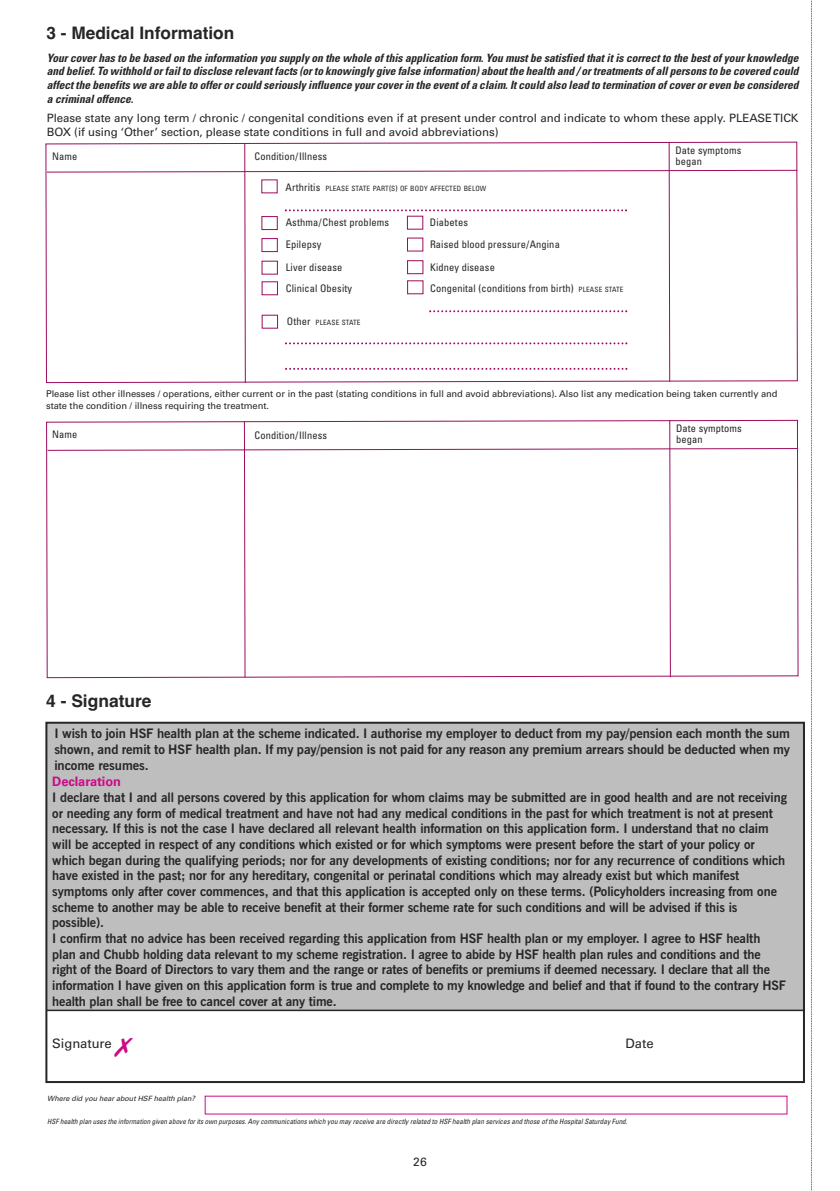
<style>
.page{position:relative;width:840px;height:1191px;background:#fff}
.page>*{position:absolute;margin:0;border:0;box-sizing:border-box;transform-origin:0 0}
.t1{font:700 17.4px "Helvetica";color:#272526}
.t2{font:700 17.2px "Helvetica";color:#272526}
.t3{font:700 13px/15.6px "News Gothic BT";letter-spacing:-.005em;color:#272526}
.t4{font:13px "Univers";letter-spacing:-.005em;color:#272526}
.t5{font:700 13px "Univers";letter-spacing:-.005em;color:#ca0b89}
.t6{font:12px "Univers";color:#272526}
.t7{font:italic 700 condensed 11.4px/13.8px "Univers";letter-spacing:-.005em;color:#272526;text-align:justify}
.t8{font:11.4px/13.8px "Univers";letter-spacing:-.005em;color:#272526}
.t9{font:condensed 10.4px/11.2px "Univers";letter-spacing:.015em;color:#272526}
.t10{font:9.4px/12px "Univers";letter-spacing:-.005em;color:#272526}
.t11{font:italic condensed 7.2px "Univers";color:#272526}
.t12{font:condensed 7.2px "Univers";letter-spacing:.02em;color:#272526}
.t13{font:italic 7.2px "Univers";color:#272526}
.s1{font-size:10.4px}
.s2{font-size:7.8px}
.s3{font-size:7.2px}
.s4{color:#ca0b89}
</style>
<div class="page">
<svg style="left:45px;top:141px;width:752px;height:242px"></svg>
<svg style="left:46px;top:169px;width:751px;height:4px"></svg>
<hr style="left:668px;top:142px;width:1px;height:240px;background:#9b0c5c">
<hr style="left:244px;top:143px;width:2px;height:240px;background:#9b0c5c">
<svg style="left:285px;top:209px;width:341px;height:2px"></svg>
<div style="left:261px;top:216px;width:16px;height:14px;border:1px solid #9b0c5c"></div>
<div style="left:261px;top:238px;width:17px;height:14px;border:1px solid #9b0c5c"></div>
<div style="left:407px;top:260px;width:16px;height:14px;border:1px solid #9b0c5c"></div>
<div style="left:407px;top:280px;width:16px;height:14px;border:1px solid #9b0c5c"></div>
<svg style="left:429px;top:310px;width:198px;height:2px"></svg>
<svg style="left:285px;top:368px;width:342px;height:2px"></svg>
<svg style="left:285px;top:342px;width:342px;height:2px"></svg>
<svg style="left:47px;top:419px;width:751px;height:259px"></svg>
<div style="left:46px;top:723px;width:758px;height:288px;background:#bebebe;border-radius:3px"></div>
<div style="left:45px;top:721px;width:759px;height:362px;border:2px solid #272526"></div>
<hr style="left:46px;top:1009px;width:758px;height:2px;background:#272526">
<h2 class="t2" style="left:46px;top:26px;width:189px">3 - Medical Information</h2>
<p class="t7" style="left:47px;top:52px;width:755px">Yourcoverhas to be based on the information you supply on the whole of this application form.You mustbe satisfied thatitis correctto the bestof yourknowledge and belief.To withhold orfailto disclose relevantfacts (orto knowingly give false information)aboutthe health and / ortreatments of allpersons to be covered could affectthe benefits we are able to offerorcould seriously influence yourcoverin the eventof a claim.Itcould also lead to termination of coveroreven be considered a criminaloffence.</p>
<p class="t8" style="left:47px;top:112px;width:752px">Please state any long term / chronic / congenital conditions even if at present under control and indicate to whom these apply. PLEASE TICK<br>BOX (if using ‘Other’ section, please state conditions in full and avoid abbreviations)</p>
<p class="t9" style="left:52px;top:151px;width:27px">Name</p>
<p class="t9" style="left:254px;top:152px;width:74px">Condition / Illness</p>
<p class="t9" style="left:675px;top:145px;width:67px">Date symptoms began</p>
<p class="t12" style="left:285px;top:186px;width:202px"><span class="s1">Arthritis</span> PLEASE STATE PART<span class="s2">(</span>S<span class="s2">)</span> OF BODY AFFECTED BELOW</p>
<p class="t9" style="left:285px;top:218px;width:105px">Asthma / Chest problems</p>
<p class="t9" style="left:429px;top:218px;width:39px">Diabetes</p>
<p class="t9" style="left:286px;top:240px;width:37px">Epilepsy</p>
<p class="t9" style="left:430px;top:240px;width:131px">Raised blood pressure /Angina</p>
<p class="t9" style="left:286px;top:262px;width:58px">Liver disease</p>
<p class="t9" style="left:430px;top:262px;width:66px">Kidney disease</p>
<p class="t9" style="left:286px;top:283px;width:68px">Clinical Obesity</p>
<p class="t9" style="left:430px;top:284px;width:195px">Congenital (conditions from birth) <span class="s3">PLEASE STATE</span></p>
<p class="t12" style="left:287px;top:320px;width:75px"><span class="s1">Other</span> PLEASE STATE</p>
<p class="t10" style="left:46px;top:389px;width:732px">Please list other illnesses / operations, either current or in the past (stating conditions in full and avoid abbreviations). Also list any medication being taken currently and state the condition / illness requiring the treatment.</p>
<p class="t9" style="left:52px;top:430px;width:27px">Name</p>
<h1 class="t1" style="left:46px;top:695px;width:107px">4 - Signature</h1>
<p class="t9" style="left:254px;top:430px;width:74px">Condition / Illness</p>
<p class="t9" style="left:675px;top:423px;width:67px">Date symptoms began</p>
<p class="t3" style="left:54px;top:727px;width:736px;text-align:justify">I wish to join HSF health plan at the scheme indicated. I authorise my employer to deduct from my pay/pension each month the sum shown, and remit to HSF health plan. If my pay/pension is not paid for any reason any premium arrears should be deducted when my income resumes.</p>
<p class="t5" style="left:52px;top:777px;width:70px">Declaration</p>
<p class="t3" style="left:52px;top:791px;width:735px">I declare that I and all persons covered by this application for whom claims may be submitted are in good health and are not receiving or needing any form of medical treatment and have not had any medical conditions in the past for which treatment is not at present necessary. If this is not the case I have declared all relevant health information on this application form. I understand that no claim will be accepted in respect of any conditions which existed or for which symptoms were present before the start of your policy or which began during the qualifying periods; nor for any developments of existing conditions; nor for any recurrence of conditions which have existed in the past; nor for any hereditary, congenital or perinatal conditions which may already exist but which manifest symptoms only after cover commences, and that this application is accepted only on these terms. (Policyholders increasing from one scheme to another may be able to receive benefit at their former scheme rate for such conditions and will be advised if this is possible).<br>I confirm that no advice has been received regarding this application from HSF health plan or my employer. I agree to HSF health plan and Chubb holding data relevant to my scheme registration. I agree to abide by HSF health plan rules and conditions and the right of the Board of Directors to vary them and the range or rates of benefits or premiums if deemed necessary. I declare that all the information I have given on this application form is true and complete to my knowledge and belief and that if found to the contrary HSF health plan shall be free to cancel cover at any time.</p>
<p class="t4" style="left:52px;top:1038px;width:84px">Signature <span class="s4">✗</span></p>
<p class="t4" style="left:625px;top:1038px;width:30px">Date</p>
<p class="t13" style="left:47px;top:1095px;width:151px">Where did you hear about HSF health plan?</p>
<p class="t11" style="left:47px;top:1118px;width:582px">HSF health plan uses the information given above forits own purposes.Any communications which you may receive are directly related to HSF health plan services and those of the HospitalSaturday Fund.</p>
<p class="t6" style="left:413px;top:1157px;width:15px">26</p>
</div>
